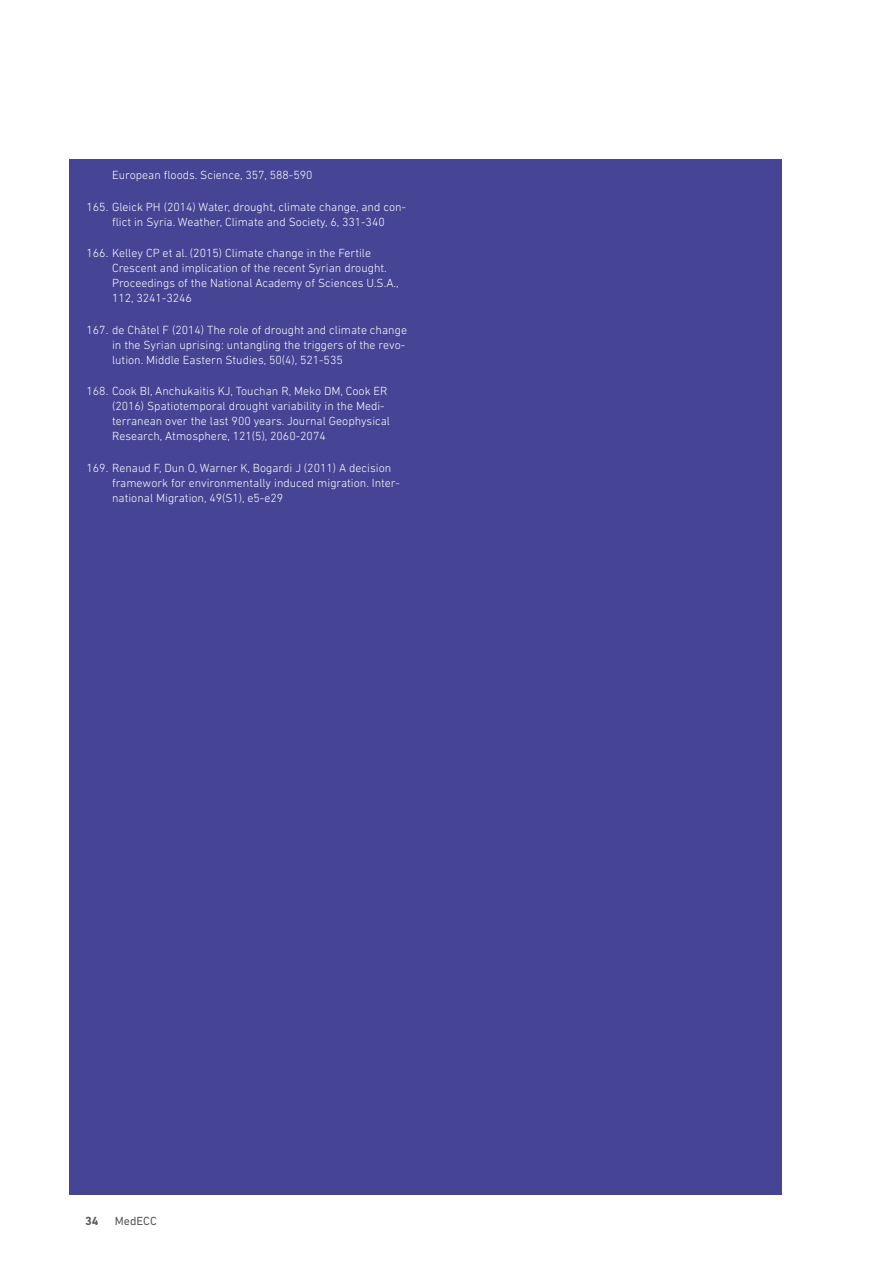
<style>
.page{position:relative;width:893px;height:1263px;background:#fff}
.page>*{position:absolute;margin:0;border:0;box-sizing:border-box;transform-origin:0 0}
.t1{font:300 12px/15px "DIN Next LT Pro";color:#fff}
.t2{font:12px "DIN Next LT Pro";color:#58595b}
.t3{font:700 12px "DIN Next LT Pro";color:#58595b}
</style>
<div class="page">
<div style="left:69px;top:159px;width:713px;height:1036px;background:#454495"></div>
<p class="t1" style="left:112px;top:167px;width:202px">European floods. Science, 357, 588-590</p>
<p class="t1" style="left:87px;top:199px;width:321px;text-align:center">165. Gleick PH (2014) Water, drought, climate change, and con&shy;flict in Syria. Weather, Climate and Society, 6, 331-340</p>
<p class="t1" style="left:112px;top:245px;width:288px;text-indent:-26px">166. Kelley CP et al. (2015) Climate change in the Fertile Crescent and implication of the recent Syrian drought.<br>Proceedings of the National Academy of Sciences U.S.A., 112, 3241-3246</p>
<p class="t1" style="left:112px;top:322px;width:296px;text-indent:-26px">167. de Châtel F (2014) The role of drought and climate change in the Syrian uprising: untangling the triggers of the revo&shy;lution. Middle Eastern Studies, 50(4), 521-535</p>
<p class="t1" style="left:112px;top:383px;width:279px;text-indent:-26px">168. Cook BI, Anchukaitis KJ, Touchan R, Meko DM, Cook ER (2016) Spatiotemporal drought variability in the Medi&shy;terranean over the last 900 years. Journal Geophysical Research, Atmosphere, 121(5), 2060-2074</p>
<p class="t1" style="left:112px;top:460px;width:289px;text-indent:-26px">169. Renaud F, Dun O, Warner K, Bogardi J (2011) A decision framework for environmentally induced migration. Inter&shy;national Migration, 49(S1), e5-e29</p>
<p class="t3" style="left:85px;top:1214px;width:15px">34</p>
<p class="t2" style="left:115px;top:1214px;width:43px">MedECC</p>
</div>
